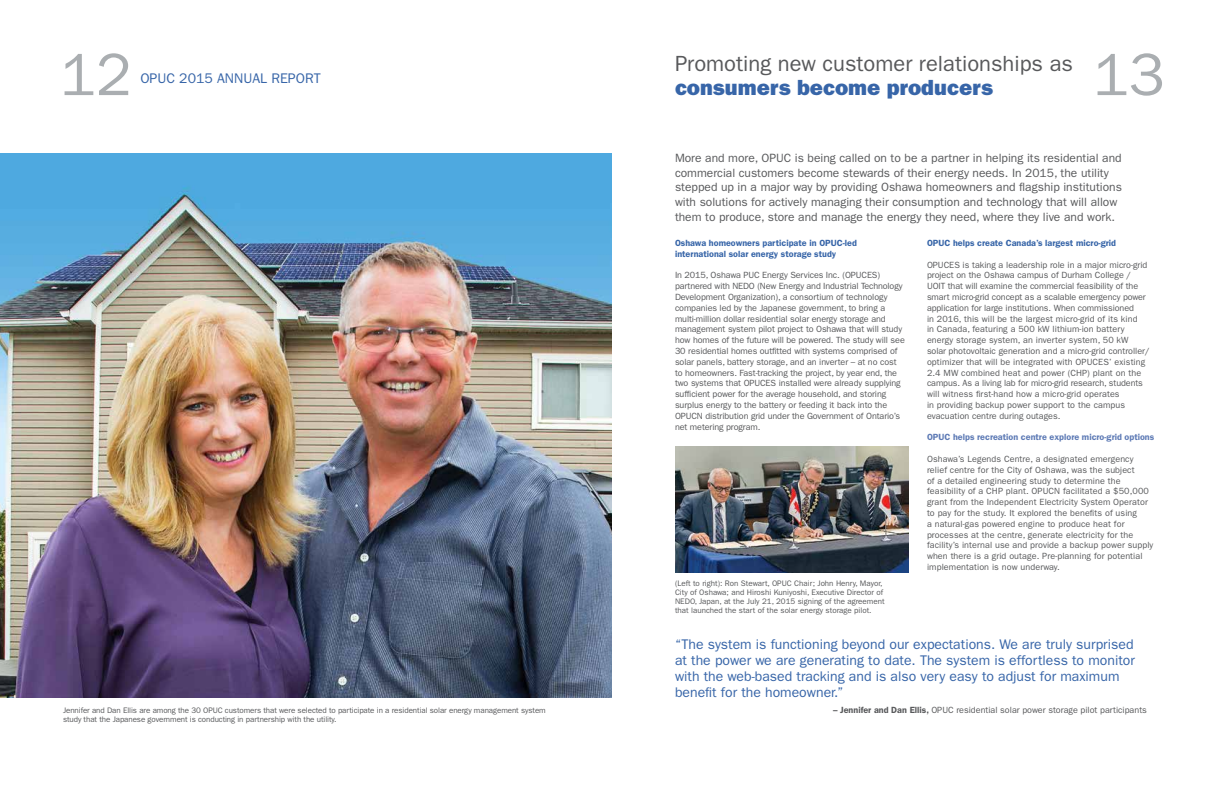
<style>
.page{position:relative;width:1224px;height:792px;background:#fff}
.page>*{position:absolute;margin:0;border:0;box-sizing:border-box;transform-origin:0 0}
.t1{font:60px "Franklin Gothic";color:#aaaeb1}
.t2{font:22px "Franklin Gothic";color:#58595b}
.t3{font:800 22px "Franklin Gothic";color:#3765a8}
.t4{font:14px/16px "Franklin Gothic";color:#3765a8}
.t5{font:12px/14.7px "Franklin Gothic";color:#58595b}
.t6{font:9px/10.8px "Franklin Gothic";color:#58595b}
.t7{font:600 9px/10.8px "Franklin Gothic";color:#3765a8}
.t8{font:600 9px "Franklin Gothic";color:#5d7ab5}
.t9{font:8px/9px "Franklin Gothic";letter-spacing:-.01em;color:#58595b}
.s1{font-weight:600}
</style>
<div class="page">
<img style="left:0;top:153px;width:612px;height:545px">
<img style="left:675px;top:446px;width:234px;height:126px">
<h1 class="t1" style="left:60px;top:40px;width:73px">12</h1>
<h3 class="t4" style="left:140px;top:70px;width:182px">OPUC 2015 ANNUAL REPORT</h3>
<h2 class="t2" style="left:675px;top:50px;width:399px">Promoting new customer relationships as</h2>
<h2 class="t3" style="left:675px;top:74px;width:319px">consumers become producers</h2>
<h1 class="t1" style="left:1093px;top:40px;width:73px">13</h1>
<p class="t5" style="left:675px;top:150px;width:449px">More and more, OPUC is being called on to be a partner in helping its residential and commercial customers become stewards of their energy needs. In 2015, the utility stepped up in a major way by providing Oshawa homeowners and flagship institutions with solutions for actively managing their consumption and technology that will allow them to produce, store and manage the energy they need, where they live and work.</p>
<p class="t7" style="left:675px;top:238px;width:183px">Oshawa homeowners participate in OPUC-led international solar energy storage study</p>
<p class="t6" style="left:675px;top:270px;width:231px">In 2015, Oshawa PUC Energy Services Inc. (OPUCES) partnered with NEDO (New Energy and Industrial Technology Development Organization), a consortium of technology companies led by the Japanese government, to bring a multi-million dollar residential solar energy storage and management system pilot project to Oshawa that will study how homes of the future will be powered. The study will see 30 residential homes outfitted with systems comprised of solar panels, battery storage, and an inverter – at no cost to homeowners. Fast-tracking the project, by year end, the two systems that OPUCES installed were already supplying sufficient power for the average household, and storing surplus energy to the battery or feeding it back into the OPUCN distribution grid under the Government of Ontario’s net metering program.</p>
<p class="t7" style="left:927px;top:238px;width:190px">OPUC helps create Canada’s largest micro-grid</p>
<p class="t6" style="left:927px;top:259px;width:224px">OPUCES is taking a leadership role in a major micro-grid project on the Oshawa campus of Durham College / UOIT that will examine the commercial feasibility of the smart micro-grid concept as a scalable emergency power application for large institutions. When commissioned<br>in 2016, this will be the largest micro-grid of its kind<br>in Canada, featuring a 500 kW lithium-ion battery energy storage system, an inverter system, 50 kW solar photovoltaic generation and a micro-grid controller/ optimizer that will be integrated with OPUCES’ existing 2.4 MW combined heat and power (CHP) plant on the campus. As a living lab for micro-grid research, students will witness first-hand how a micro-grid operates<br>in providing backup power support to the campus evacuation centre during outages.</p>
<p class="t8" style="left:927px;top:432px;width:229px">OPUC helps recreation centre explore micro-grid options</p>
<p class="t6" style="left:927px;top:454px;width:228px">Oshawa’s Legends Centre, a designated emergency relief centre for the City of Oshawa, was the subject<br>of a detailed engineering study to determine the feasibility of a CHP plant. OPUCN facilitated a $50,000 grant from the Independent Electricity System Operator to pay for the study. It explored the benefits of using<br>a natural-gas powered engine to produce heat for processes at the centre, generate electricity for the facility’s internal use and provide a backup power supply when there is a grid outage. Pre-planning for potential implementation is now underway.</p>
<p class="t9" style="left:675px;top:578px;width:211px">(Left to right): Ron Stewart, OPUC Chair; John Henry, Mayor, City of Oshawa; and Hiroshi Kuniyoshi, Executive Director of NEDO, Japan, at the July 21, 2015 signing of the agreement that launched the start of the solar energy storage pilot.</p>
<p class="t4" style="left:675px;top:637px;width:461px">“The system is functioning beyond our expectations. We are truly surprised at the power we are generating to date. The system is effortless to monitor with the web-based tracking and is also very easy to adjust for maximum benefit for the homeowner.”</p>
<p class="t9" style="left:63px;top:705px;width:484px">Jennifer and Dan Ellis are among the 30 OPUC customers that were selected to participate in a residential solar energy management system</p>
<p class="t6" style="left:833px;top:704px;width:315px"><span class="s1">– Jennifer and Dan Ellis,</span> OPUC residential solar power storage pilot participants</p>
<p class="t9" style="left:63px;top:714px;width:275px">study that the Japanese government is conducting in partnership with the utility.</p>
</div>
